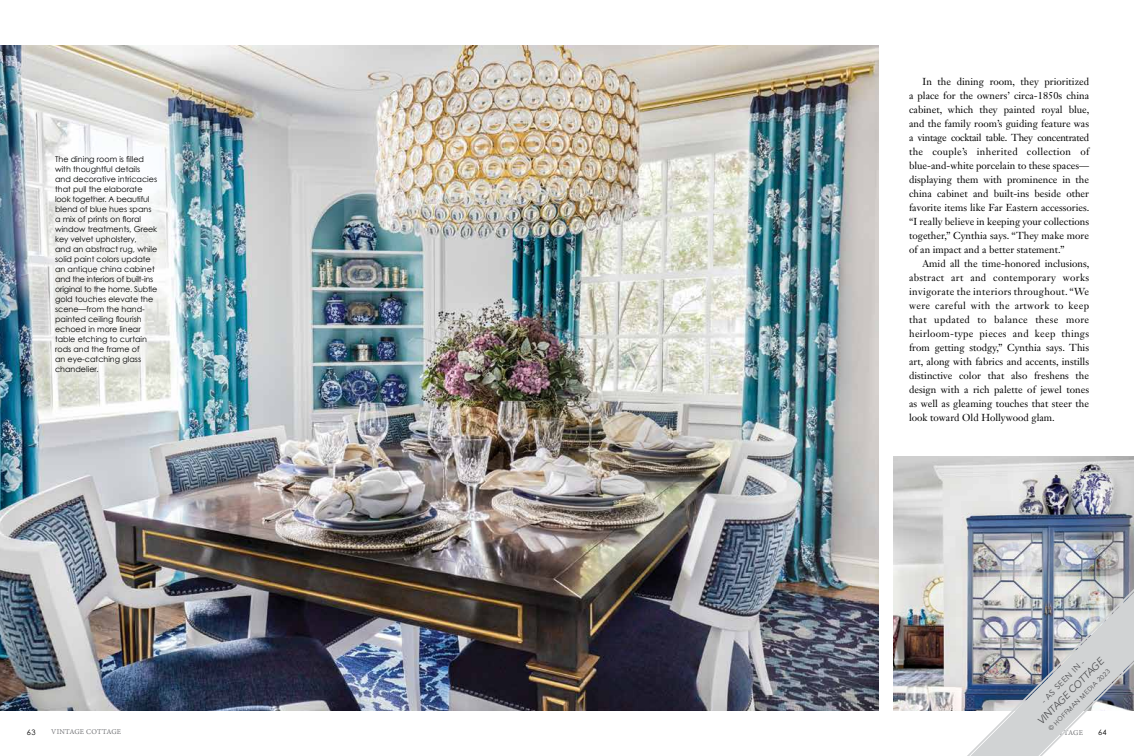
<style>
.page{position:relative;width:1134px;height:756px;background:#fff}
.page>*{position:absolute;margin:0;border:0;box-sizing:border-box;transform-origin:0 0}
.t1{font:10px/14px "Janson Text LT Std";color:#000;text-align:justify}
.t2{font:italic 10px "Avenir";color:#4d4d4f}
.t3{font:8px/10px "Century Gothic";color:#000}
.t4{font:8px "Adobe Devanagari";letter-spacing:.01em;color:#6d6e71}
.t5{font:8px "Avenir";color:#4d4d4f}
.t6{font:7.5px "Century Gothic";color:#000}
.t7{font:6.5px "Avenir";color:#4d4d4f}
</style>
<div class="page">
<img style="left:0;top:45px;width:878px;height:666px">
<img style="left:893px;top:456px;width:241px;height:255px">
<div style="left:34px;top:135px;width:143px;height:258px;background:#fff;opacity:.75"></div>
<svg style="left:950px;top:578px;width:184px;height:178px"></svg>
<p class="t3" style="left:55px;top:154px;width:104px">The dining room is filled with thoughtful details and decorative intricacies that pull the elaborate look together. A beautiful blend of blue hues spans a mix of prints on floral window treatments, Greek key velvet upholstery,<br>and an abstract rug, while solid paint colors update an antique china cabinet and the interiors of built-ins original to the home. Subtle gold touches elevate the scene—from the hand&shy;painted ceiling flourish echoed in more linear table etching to curtain rods and the frame of<br>an eye-catching glass chandelier.</p>
<p class="t1" style="left:909px;top:74px;width:182px;text-indent:14px">In the dining room, they prioritized a place for the owners’ circa-1850s china cabinet, which they painted royal blue, and the family room’s guiding feature was a vintage cocktail table. They concentrated the couple’s inherited collection of blue-and-white porcelain to these spaces— displaying them with prominence in the china cabinet and built-ins beside other favorite items like Far Eastern accessories. “I really believe in keeping your collections together,” Cynthia says. “They make more of an impact and a better statement.”</p>
<p class="t1" style="left:909px;top:256px;width:182px;text-indent:14px">Amid all the time-honored inclusions, abstract art and contemporary works invigorate the interiors throughout. “We were careful with the artwork to keep that updated to balance these more heirloom-type pieces and keep things from getting stodgy,” Cynthia says. This art, along with fabrics and accents, instills distinctive color that also freshens the design with a rich palette of jewel tones as well as gleaming touches that steer the look toward Old Hollywood glam.</p>
<p class="t2" style="left:1035px;top:718px;width:90px;rotate:-45deg">VINTAGE COTTAGE</p>
<p class="t5" style="left:1039px;top:699px;width:59px;rotate:-45deg">- AS SEEN IN -</p>
<p class="t7" style="left:1047px;top:727px;width:86px;rotate:-45deg">© HOFFMAN MEDIA 2023</p>
<p class="t6" style="left:27px;top:728px;width:10px">63</p>
<p class="t4" style="left:51px;top:727px;width:72px">VINTAGE COTTAGE</p>
<p class="t6" style="left:1098px;top:728px;width:10px">64</p>
</div>
